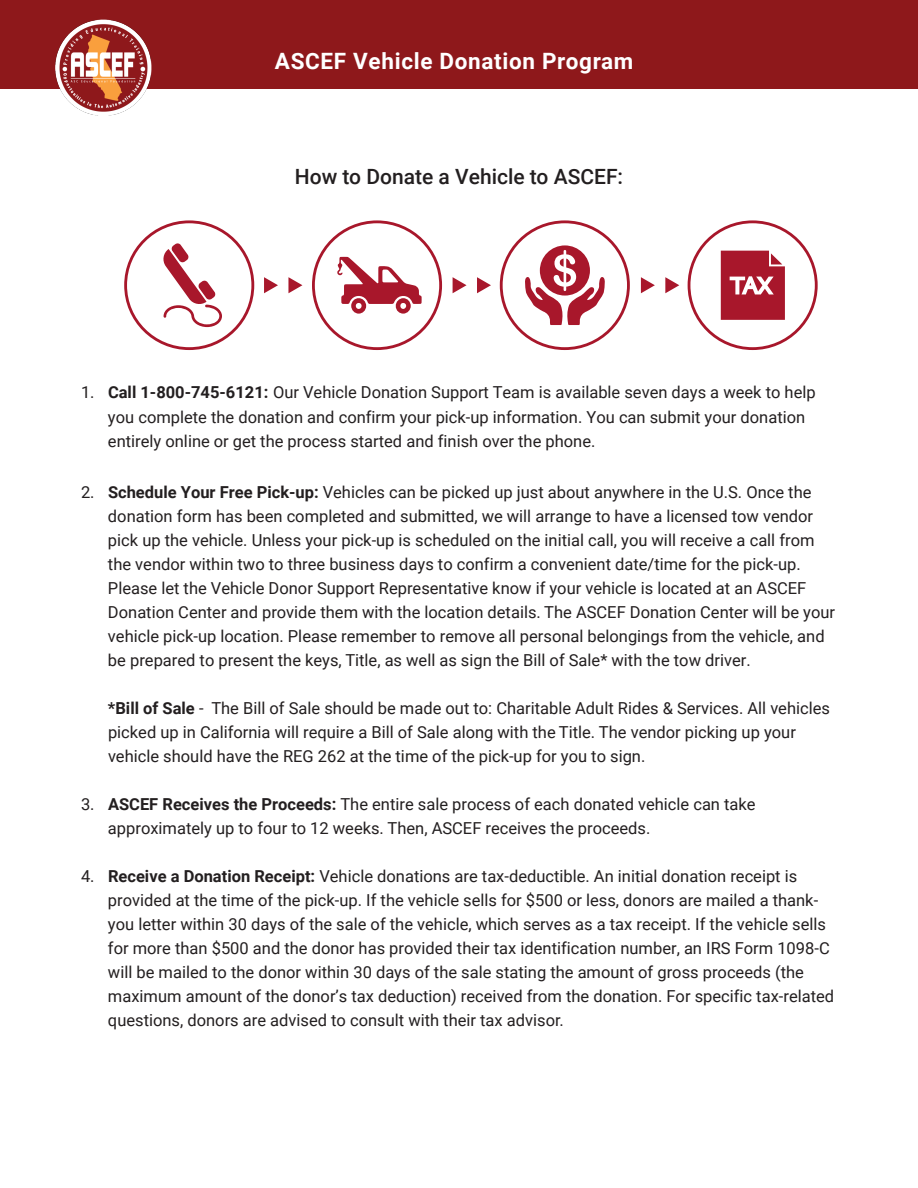
<style>
.page{position:relative;width:918px;height:1188px;background:#fff}
.page>*{position:absolute;margin:0;border:0;box-sizing:border-box;transform-origin:0 0}
.t1{font:700 22.5px "Roboto";letter-spacing:.03em;color:#fff}
.Header_1{font:500 21px "Roboto";color:#231f20}
.t2{font:16.5px/24px "Roboto";color:#231f20}
.s1{font-style:inherit}
.s2{font-weight:700}
</style>
<div class="page">
<svg style="left:124px;top:220px;width:694px;height:130px"></svg>
<svg style="left:264px;top:277px;width:14px;height:16px"></svg>
<svg style="left:453px;top:277px;width:14px;height:16px"></svg>
<svg style="left:641px;top:277px;width:14px;height:16px"></svg>
<svg style="left:288px;top:277px;width:14px;height:16px"></svg>
<svg style="left:477px;top:277px;width:14px;height:16px"></svg>
<svg style="left:665px;top:277px;width:14px;height:16px"></svg>
<div style="left:0;top:0;width:918px;height:88px;background:#8e181b"></div>
<img style="left:54px;top:19px;width:99px;height:97px">
<p class="t1" style="left:275px;top:45px;width:360px">ASCEF Vehicle Donation Program</p>
<p class="Header_1" style="left:295px;top:162px;width:330px">How to Donate a Vehicle to ASCEF:</p>
<p class="t2" style="left:108px;top:379px;width:709px;line-height:24.8px;text-indent:-27px"><span class="s1">1.</span> <span class="s2">Call 1-800-745-6121:</span> Our Vehicle Donation Support Team is available seven days a week to help you complete the donation and confirm <span class="s1">your</span> pick-up information. <span class="s1">You c</span>an submit your donation entirely online or get the process started and finish over the phone.</p>
<p class="t2" style="left:108px;top:479px;width:729px;text-indent:-27px"><span class="s1">2.</span> <span class="s2">Schedule Your Free Pick-up:</span> Vehicles can be picked up just about anywhere in the U.S. Once the donation form has been completed and submitted, we will arrange to have a licensed tow vendor pick up the vehicle. Unless your pick-u<span class="s1">p is s</span>cheduled on the initial call, you will receive a call from the vendor within two to three business days to confirm a convenient date/time for the pick-up.<br>Please let the <span class="s1">Vehicle</span> Donor Support Representative know if your vehicle is located at an ASCEF Donation Center and provide them with the location details. The ASCEF Donation Center will be your vehicle pick<span class="s1">-</span>up location. Please <span class="s1">remember to</span> remove all personal <span class="s1">belongings</span> from the vehicle<span class="s1">, and be prepared to</span> present the keys, Title, a<span class="s1">s well as</span> sign the Bill of Sale* with the tow driver.</p>
<p class="t2" style="left:108px;top:695px;width:724px"><span class="s2">*Bill of Sale</span> - The Bill of Sale should be made out to<span class="s1">:</span> Charitable Adult Rides &amp; Services. All vehicles picked up in California will require a Bill of Sale along with the Title. The vendor picking up your vehicle should have the REG 262 at the time of the pick-up for you to sign.</p>
<p class="t2" style="left:108px;top:791px;width:649px;text-indent:-27px"><span class="s1">3.</span> <span class="s2">ASCEF Receives the Proceeds:</span> The entire sale process of each donated vehicle can take approximately up to four to 12 weeks. Then, ASCEF receive<span class="s1">s</span> the proceeds.</p>
<p class="t2" style="left:108px;top:863px;width:728px;text-indent:-27px"><span class="s1">4.</span> <span class="s2">Receive a Donation Receipt:</span> Vehicle donations are tax-deductible. An initial donation receipt is provided at the time of the pick-up. If the vehicle sells for $500 or less, donors are mailed a thank&shy;you letter within 30 days of the sale of the vehicle, which serves as a tax receipt. If the vehicle sells for more than $500 and the donor has provided their tax identification number, an IRS Form 1098-C will be mailed to the donor within 30 days of the sale stating the amount of gross proceeds (the maximum amount of the donor’s tax deduction) received from the donation. For specific tax-related questions, donors are advised to consult with their tax advisor.</p>
</div>
